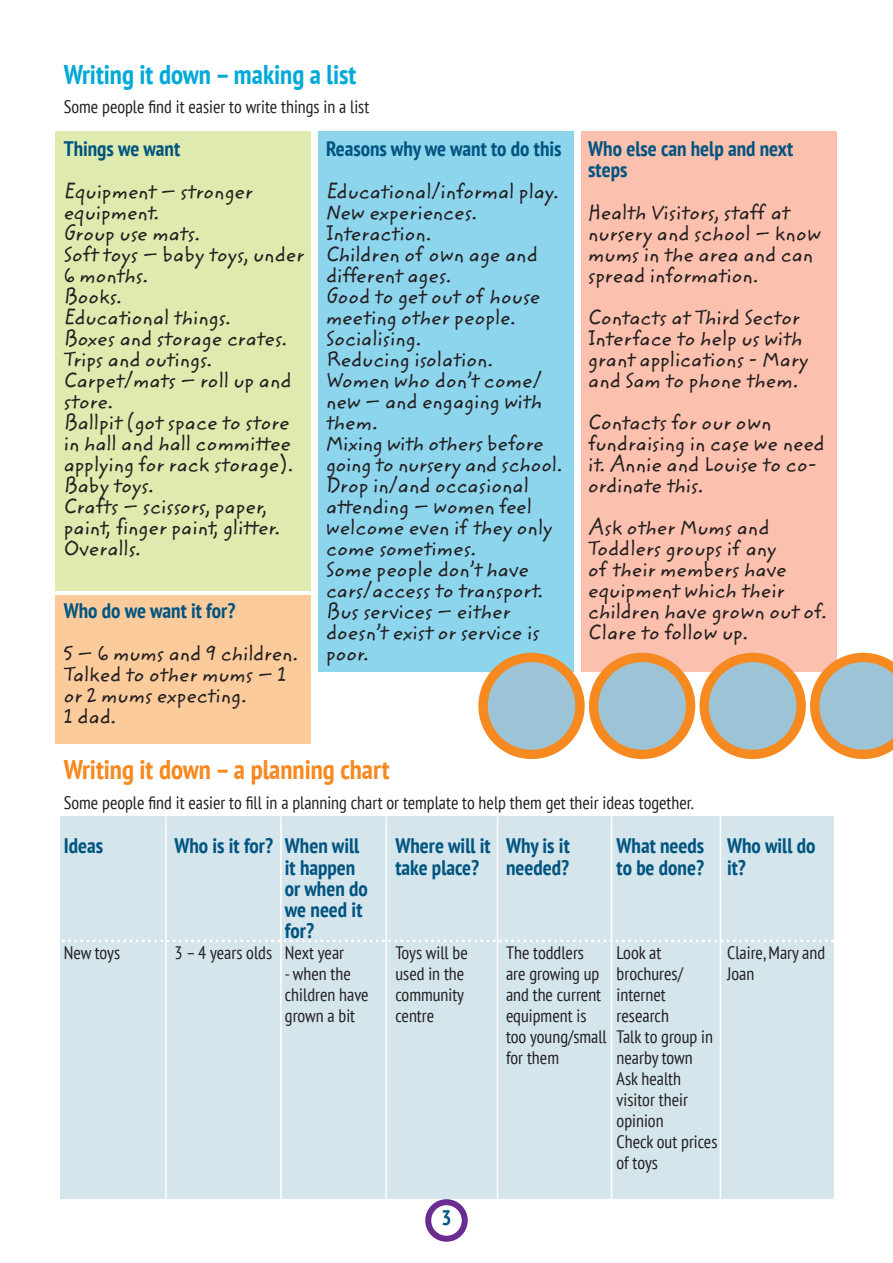
<style>
.page{position:relative;width:893px;height:1263px;background:#fff}
.page>*{position:absolute;margin:0;border:0;box-sizing:border-box;transform-origin:0 0}
.subhead{font:700 condensed 27px "PT Sans";color:#f6891f}
.subhead-2{font:700 condensed 27px "PT Sans";color:#00a9d8}
.quotes{font:21px/21px "Zemke Hand ITC Std";color:#231f20}
.subsubhead{font:700 condensed 21px/21px "PT Sans";color:#005480}
.text{font:condensed 18px/21px "PT Sans";color:#231f20}
</style>
<div class="page">
<div style="left:425px;top:1199px;width:43px;height:43px;border:6px solid #6a2c91;border-radius:50%"></div>
<div style="left:60px;top:816px;width:773px;height:383px;background:#d4e5ec"></div>
<div style="left:55px;top:595px;width:255px;height:149px;background:#fccb9c"></div>
<div style="left:582px;top:132px;width:255px;height:540px;background:#fbc0ae"></div>
<div style="left:319px;top:132px;width:255px;height:540px;background:#8dd5ed"></div>
<div style="left:55px;top:132px;width:255px;height:459px;background:#dfeaae"></div>
<svg style="left:62px;top:939px;width:772px;height:3px"></svg>
<hr style="left:165px;top:816px;width:2px;height:383px;background:#fff">
<hr style="left:280px;top:816px;width:2px;height:383px;background:#fff">
<hr style="left:385px;top:816px;width:2px;height:383px;background:#fff">
<hr style="left:497px;top:816px;width:1px;height:383px;background:#fff">
<hr style="left:611px;top:816px;width:1px;height:383px;background:#fff">
<hr style="left:720px;top:816px;width:1px;height:383px;background:#fff">
<div style="left:483px;top:657px;width:97px;height:97px;background:#9cc4d6;border-radius:50%"></div>
<div style="left:478px;top:653px;width:107px;height:106px;border:9px solid #f6891f;border-radius:50%"></div>
<div style="left:594px;top:657px;width:97px;height:97px;background:#9cc4d6;border-radius:50%"></div>
<div style="left:589px;top:653px;width:106px;height:106px;border:9px solid #f6891f;border-radius:50%"></div>
<div style="left:704px;top:657px;width:97px;height:97px;background:#9cc4d6;border-radius:50%"></div>
<div style="left:699px;top:653px;width:107px;height:106px;border:9px solid #f6891f;border-radius:50%"></div>
<svg style="left:810px;top:653px;width:83px;height:106px;background:#bfbcae"></svg>
<p class="subhead-2" style="left:64px;top:56px;width:294px">Writing it down – making a list</p>
<p class="text" style="left:64px;top:96px;width:307px">Some people find it easier to write things in a list</p>
<p class="subsubhead" style="left:64px;top:138px;width:118px">Things we want</p>
<p class="quotes" style="left:64px;top:182px;width:191px">Equipment – stronger equipment.</p>
<p class="quotes" style="left:64px;top:224px;width:138px">Group use mats.</p>
<p class="quotes" style="left:64px;top:245px;width:242px">Soft toys – baby toys, under<br>6 months.</p>
<p class="quotes" style="left:64px;top:287px;width:59px">Books.</p>
<p class="quotes" style="left:64px;top:308px;width:168px">Educational things.</p>
<p class="quotes" style="left:64px;top:329px;width:225px">Boxes and storage crates.</p>
<p class="quotes" style="left:64px;top:350px;width:150px">Trips and outings.</p>
<p class="quotes" style="left:64px;top:371px;width:229px">Carpet/mats – roll up and store.</p>
<p class="quotes" style="left:64px;top:413px;width:231px">Ballpit (got space to store in hall and hall committee applying for rack storage).</p>
<p class="quotes" style="left:64px;top:476px;width:91px">Baby toys.</p>
<p class="quotes" style="left:64px;top:497px;width:218px">Crafts – scissors, paper, paint, finger paint, glitter.</p>
<p class="quotes" style="left:64px;top:539px;width:78px">Overalls.</p>
<p class="subsubhead" style="left:326px;top:138px;width:237px">Reasons why we want to do this</p>
<p class="quotes" style="left:326px;top:182px;width:234px">Educational/informal play.</p>
<p class="quotes" style="left:326px;top:203px;width:152px">New experiences.</p>
<p class="quotes" style="left:326px;top:224px;width:107px">Interaction.</p>
<p class="quotes" style="left:326px;top:245px;width:213px">Children of own age and different ages.</p>
<p class="quotes" style="left:326px;top:287px;width:216px">Good to get out of house meeting other people.</p>
<p class="quotes" style="left:326px;top:329px;width:97px">Socialising.</p>
<p class="quotes" style="left:326px;top:350px;width:168px">Reducing isolation.</p>
<p class="quotes" style="left:326px;top:371px;width:218px;text-align:justify">Women who don’t come/ new – and engaging with them.</p>
<p class="quotes" style="left:326px;top:434px;width:238px">Mixing with others before going to nursery and school.</p>
<p class="quotes" style="left:326px;top:476px;width:228px">Drop in/and occasional attending – women feel welcome even if they only come sometimes.</p>
<p class="quotes" style="left:326px;top:560px;width:218px">Some people don’t have cars/access to transport.</p>
<p class="quotes" style="left:326px;top:602px;width:215px">Bus services – either doesn’t exist or service is poor.</p>
<p class="subsubhead" style="left:64px;top:600px;width:173px">Who do we want it for?</p>
<p class="quotes" style="left:64px;top:644px;width:236px">5 – 6 mums and 9 children.</p>
<p class="quotes" style="left:64px;top:665px;width:224px">Talked to other mums – 1 or 2 mums expecting.</p>
<p class="quotes" style="left:64px;top:707px;width:54px">1 dad.</p>
<p class="subsubhead" style="left:588px;top:138px;width:207px">Who else can help and next steps</p>
<p class="quotes" style="left:588px;top:203px;width:234px">Health Visitors, staff at nursery and school – know mums in the area and can spread information.</p>
<p class="quotes" style="left:588px;top:308px;width:222px">Contacts at Third Sector<br>Interface to help us with grant applications - Mary and Sam to phone them.</p>
<p class="quotes" style="left:588px;top:413px;width:238px">Contacts for our own fundraising in case we need it. Annie and Louise to co&shy;ordinate this.</p>
<p class="quotes" style="left:588px;top:518px;width:240px">Ask other Mums and<br>Toddlers groups if any<br>of their members have equipment which their children have grown out of.<br>Clare to follow up.</p>
<p class="subhead" style="left:64px;top:752px;width:327px">Writing it down – a planning chart</p>
<p class="text" style="left:64px;top:791px;width:631px">Some people find it easier to fill in a planning chart or template to help them get their ideas together.</p>
<p class="subsubhead" style="left:64px;top:835px;width:41px">Ideas</p>
<p class="subsubhead" style="left:174px;top:835px;width:100px">Who is it for?</p>
<p class="subsubhead" style="left:285px;top:835px;width:84px">When will it happen or when do we need it for?</p>
<p class="text" style="left:285px;top:941px;width:61px">Next year</p>
<p class="text" style="left:285px;top:962px;width:85px">- when the children have grown a bit</p>
<p class="subsubhead" style="left:395px;top:835px;width:97px">Where will it take place?</p>
<p class="subsubhead" style="left:506px;top:835px;width:65px">Why is it needed?</p>
<p class="subsubhead" style="left:617px;top:835px;width:89px">What needs to be done?</p>
<p class="text" style="left:395px;top:941px;width:74px">Toys will be used in the community centre</p>
<p class="text" style="left:64px;top:941px;width:58px">New toys</p>
<p class="text" style="left:174px;top:941px;width:99px">3 – 4 years olds</p>
<p class="text" style="left:506px;top:941px;width:102px">The toddlers are growing up and the current equipment is too young/small for them</p>
<p class="text" style="left:617px;top:941px;width:68px">Look at brochures/ internet research</p>
<p class="text" style="left:617px;top:1025px;width:98px">Talk to group in nearby town</p>
<p class="text" style="left:617px;top:1067px;width:73px">Ask health visitor their opinion</p>
<p class="text" style="left:617px;top:1130px;width:102px">Check out prices of toys</p>
<p class="subsubhead" style="left:727px;top:835px;width:90px">Who will do it?</p>
<p class="text" style="left:727px;top:941px;width:100px">Claire, Mary and<br>Joan</p>
<p class="subsubhead" style="left:441px;top:1206px;width:12px">3</p>
</div>
